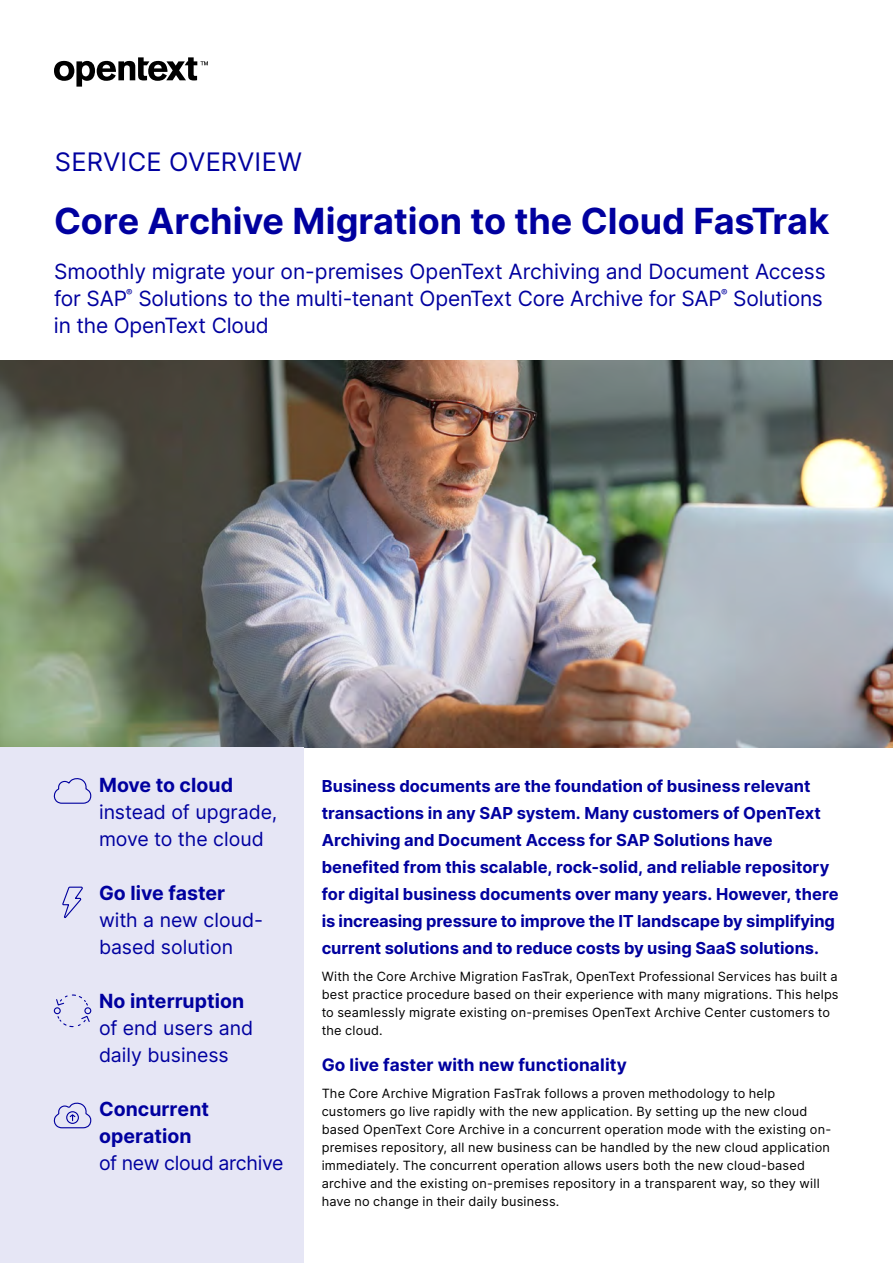
<style>
.page{position:relative;width:893px;height:1263px;background:#fff}
.page>*{position:absolute;margin:0;border:0;box-sizing:border-box;transform-origin:0 0}
.t1{font:700 36px "Inter";color:#00009f}
.Document_type{font:25.5px "Inter";letter-spacing:.01em;color:#00009f}
.t2{font:21px/27px "Inter";letter-spacing:-.01em;color:#00009f}
.Sidebar_Stat{font:19.5px/27px "Inter";color:#00009f}
.Sidebar_Stat-2{font:700 19.5px/27px "Inter";color:#00009f}
.t3{font:700 17.25px "Inter";letter-spacing:.005em;color:#00009f}
.Introduction_Paragra{font:700 16.5px/27px "Inter";color:#00009f}
.Body{font:12.75px/18px "Inter";letter-spacing:.015em;color:#000}
.t4{font:9.6px "Inter";color:#00009f}
.s1{font-weight:700}
.s2{font-weight:400}
</style>
<div class="page">
<svg style="left:54px;top:57px;width:154px;height:30px"></svg>
<img style="left:0;top:360px;width:893px;height:387px">
<div style="left:0;top:747px;width:304px;height:516px;background:#e6e6f5"></div>
<svg style="left:53px;top:778px;width:39px;height:26px"></svg>
<svg style="left:62px;top:886px;width:21px;height:32px"></svg>
<svg style="left:53px;top:994px;width:39px;height:34px"></svg>
<svg style="left:53px;top:1102px;width:39px;height:27px"></svg>
<p class="Document_type" style="left:55px;top:143px;width:248px">SERVICE OVERVIEW</p>
<h1 class="t1" style="left:54px;top:195px;width:777px">Core Archive Migration to the Cloud FasTrak</h1>
<h2 class="t2" style="left:54px;top:257px;width:773px">Smoothly migrate your on-premises OpenText Archiving and Document Access for SAP</h2>
<h2 class="t4" style="left:126px;top:286px;width:8px">®</h2>
<h2 class="t2" style="left:138px;top:284px;width:585px">Solutions to the multi-tenant OpenText Core Archive for SAP</h2>
<h2 class="t4" style="left:721px;top:286px;width:8px">®</h2>
<h2 class="t2" style="left:733px;top:284px;width:91px">Solutions</h2>
<h2 class="t2" style="left:54px;top:311px;width:216px">in the OpenText Cloud</h2>
<p class="Sidebar_Stat" style="left:99px;top:771px;width:180px"><span class="s1">Move to cloud </span>instead of upgrade, move to the cloud</p>
<p class="Sidebar_Stat" style="left:99px;top:879px;width:166px"><span class="s1">Go live faster </span>with a new cloud&shy;based solution</p>
<p class="Sidebar_Stat" style="left:99px;top:987px;width:156px"><span class="s1">No interruption </span>of end users and daily business</p>
<p class="Sidebar_Stat-2" style="left:99px;top:1095px;width:186px">Concurrent operation<br><span class="s2">of new cloud archive</span></p>
<p class="Introduction_Paragra" style="left:322px;top:772px;width:518px">Business documents are the foundation of business relevant transactions in any SAP system. Many customers of OpenText Archiving and Document Access for SAP Solutions have benefited from this scalable, rock-solid, and reliable repository for digital business documents over many years. However, there is increasing pressure to improve the IT landscape by simplifying current solutions and to reduce costs by using SaaS solutions.</p>
<p class="Body" style="left:322px;top:967px;width:518px">With the Core Archive Migration FasTrak, OpenText Professional Services has built a best practice procedure based on their experience with many migrations. This helps to seamlessly migrate existing on-premises OpenText Archive Center customers to the cloud.</p>
<h3 class="t3" style="left:322px;top:1052px;width:307px">Go live faster with new functionality</h3>
<p class="Body" style="left:322px;top:1084px;width:511px">The Core Archive Migration FasTrak follows a proven methodology to help customers go live rapidly with the new application. By setting up the new cloud based OpenText Core Archive in a concurrent operation mode with the existing on&shy;premises repository, all new business can be handled by the new cloud application immediately. The concurrent operation allows users both the new cloud-based archive and the existing on-premises repository in a transparent way, so they will have no change in their daily business.</p>
</div>
